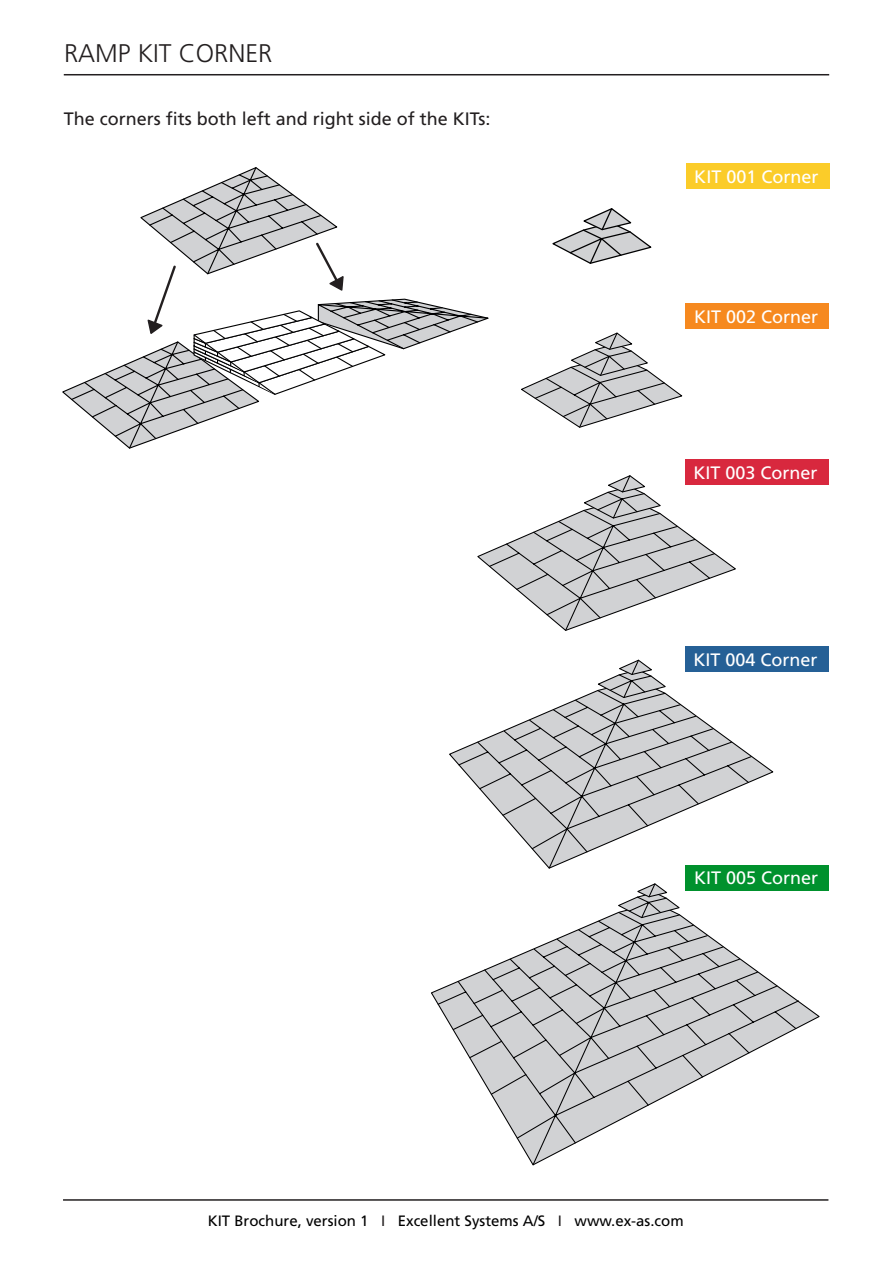
<style>
.page{position:relative;width:893px;height:1263px;background:#fff}
.page>*{position:absolute;margin:0;border:0;box-sizing:border-box;transform-origin:0 0}
.t1{font:300 25.5px "Frutiger LT Std";color:#231f20}
.t2{font:18px "Frutiger";color:#fff}
.brød{font:18px "Frutiger LT Std";color:#231f20}
.t3{font:15px "Frutiger LT Std";color:#000}
.s1{color:#231f20}
</style>
<div class="page">
<hr style="left:63px;top:1199px;width:765px;height:2px;background:#231f20">
<hr style="left:64px;top:74px;width:765px;height:1px;background:#231f20">
<div style="left:686px;top:163px;width:143px;height:26px;background:#fbcc29"></div>
<div style="left:685px;top:303px;width:144px;height:26px;background:#f6891f"></div>
<div style="left:685px;top:459px;width:143px;height:25px;background:#d8283e"></div>
<div style="left:685px;top:646px;width:143px;height:26px;background:#256096"></div>
<div style="left:686px;top:865px;width:143px;height:25px;background:#00912d"></div>
<svg style="left:477px;top:475px;width:261px;height:156px"></svg>
<svg style="left:521px;top:332px;width:162px;height:96px"></svg>
<svg style="left:449px;top:750px;width:325px;height:31px"></svg>
<svg style="left:458px;top:690px;width:295px;height:179px"></svg>
<svg style="left:597px;top:659px;width:71px;height:40px"></svg>
<svg style="left:437px;top:912px;width:363px;height:254px"></svg>
<svg style="left:617px;top:883px;width:64px;height:36px"></svg>
<svg style="left:552px;top:208px;width:100px;height:56px"></svg>
<svg style="left:62px;top:167px;width:427px;height:282px"></svg>
<p class="t1" style="left:64px;top:38px;width:210px">RAMP KIT CORNER</p>
<p class="brød" style="left:64px;top:109px;width:428px">The corners fits both left and right side of the KITs:</p>
<p class="t2" style="left:694px;top:166px;width:126px">KIT 001 Corner</p>
<p class="t2" style="left:694px;top:306px;width:126px">KIT 002 Corner</p>
<p class="t2" style="left:693px;top:462px;width:126px">KIT 003 Corner</p>
<p class="t2" style="left:693px;top:649px;width:126px">KIT 004 Corner</p>
<p class="t2" style="left:694px;top:867px;width:126px">KIT 005 Corner</p>
<p class="t3" style="left:208px;top:1212px;width:477px">KIT Brochure, version 1 <span class="s1">I</span> Excellent Systems A/S <span class="s1">I</span> www.ex-as.com</p>
</div>
